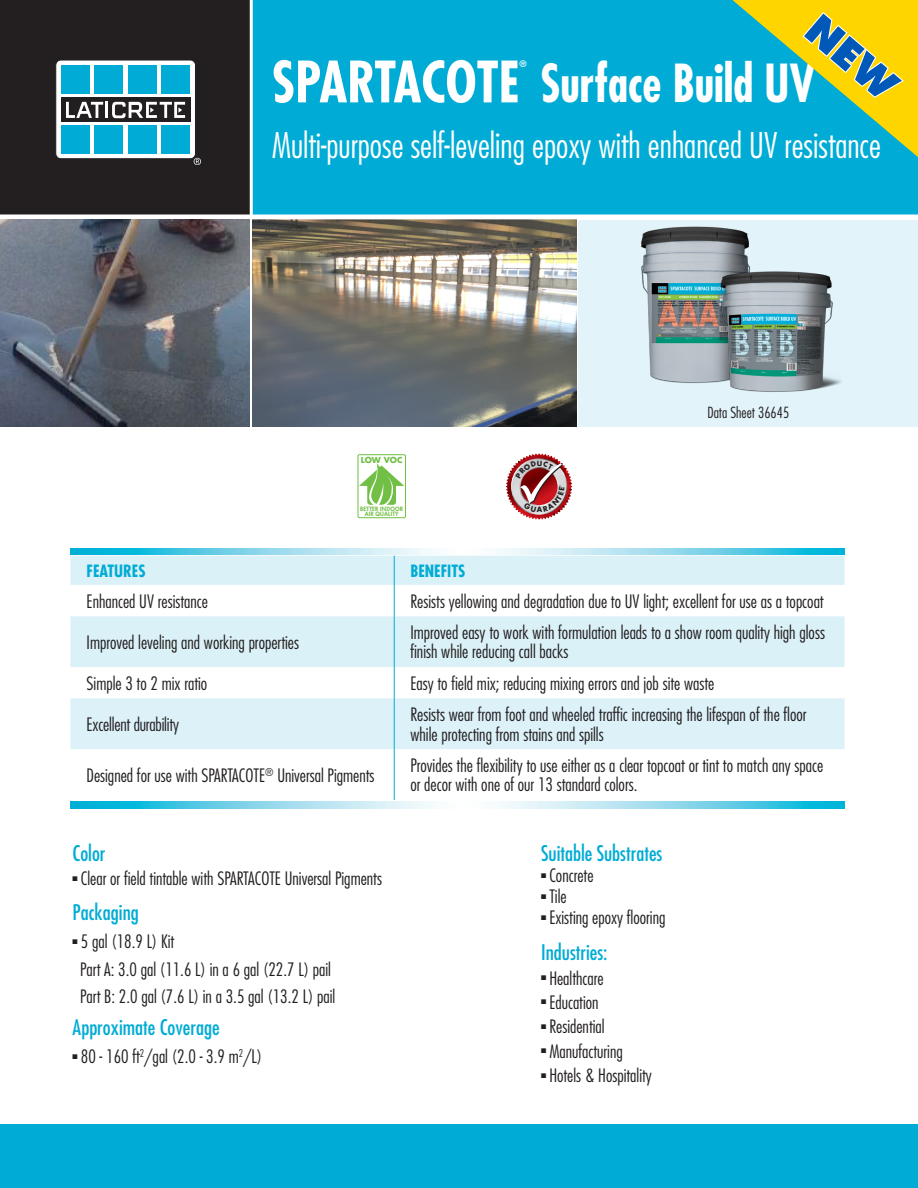
<style>
.page{position:relative;width:918px;height:1188px;background:#fff}
.page>*{position:absolute;margin:0;border:0;box-sizing:border-box;transform-origin:0 0}
.t1{font:700 condensed 51px "Futura";color:#fff;scale:.9 1}
.t2{font:300 condensed 34.5px "Futura";color:#fff}
.Features_Benies{font:condensed 21px "Futura";color:#00acd5}
.Features_Benies___te{font:300 condensed 18px/19.5px "Futura";color:#231f20}
.Bottom_Text{font:300 condensed 18px "Futura";color:#231f20}
.Features_Benies-2{font:300 condensed 18px "Futura";color:#231f20}
.Features_Benies-3{font:700 condensed 16.5px "Futura";color:#00acd5}
.Bottom_Text-2{font:300 condensed 15px "Futura";color:#231f20}
.t3{font:700 condensed 8.7px "Futura";color:#fff}
.t4{font:700 8.1px "Futura";color:#71bf44}
.t5{font:800 5.85px/5.2px "Futura";letter-spacing:.025em;color:#71bf44;text-align:center}
.s1{font-size:55.5px}
</style>
<div class="page">
<div style="left:579px;top:220px;width:339px;height:206px;background:#e2f4f9"></div>
<img style="left:253px;top:220px;width:323px;height:206px">
<div style="left:0;top:0;width:250px;height:217px;background:#231f20"></div>
<div style="left:253px;top:0;width:665px;height:217px;background:#00acd5"></div>
<div style="left:56px;top:60px;width:139px;height:99px;background:#fff;border-radius:5px"></div>
<div style="left:56px;top:60px;width:140px;height:99px;border:1px solid #231f20;border-radius:5px"></div>
<div style="left:61px;top:125px;width:28px;height:28px;background:#00acd5"></div>
<div style="left:95px;top:125px;width:28px;height:28px;background:#00acd5"></div>
<div style="left:128px;top:125px;width:28px;height:28px;background:#00acd5"></div>
<div style="left:162px;top:125px;width:28px;height:28px;background:#00acd5"></div>
<div style="left:61px;top:97px;width:129px;height:24px;background:#231f20"></div>
<hr style="left:105px;top:102px;width:3px;height:16px;background:#fff">
<svg style="left:66px;top:102px;width:37px;height:16px"></svg>
<svg style="left:112px;top:102px;width:73px;height:16px"></svg>
<div style="left:61px;top:65px;width:28px;height:29px;background:#00acd5"></div>
<div style="left:95px;top:65px;width:28px;height:29px;background:#00acd5"></div>
<div style="left:128px;top:65px;width:28px;height:29px;background:#00acd5"></div>
<div style="left:162px;top:65px;width:28px;height:29px;background:#00acd5"></div>
<svg style="left:194px;top:158px;width:7px;height:7px"></svg>
<img style="left:641px;top:226px;width:109px;height:157px">
<img style="left:712px;top:267px;width:129px;height:125px">
<div style="left:0;top:1124px;width:918px;height:64px;background:#00acd5"></div>
<div style="left:70px;top:556px;width:775px;height:29px;background:#daf1f7"></div>
<svg style="left:70px;top:585px;width:775px;height:215px"></svg>
<div style="left:70px;top:698px;width:775px;height:51px;background:#dcf1f8"></div>
<svg style="left:394px;top:556px;width:1px;height:29px"></svg>
<hr style="left:394px;top:585px;width:1px;height:31px;background:#00acd5">
<hr style="left:394px;top:616px;width:1px;height:51px;background:#00acd5">
<hr style="left:394px;top:667px;width:1px;height:31px;background:#00acd5">
<hr style="left:394px;top:698px;width:1px;height:51px;background:#00acd5">
<hr style="left:394px;top:749px;width:1px;height:51px;background:#00acd5">
<svg style="left:70px;top:548px;width:775px;height:7px;background:#8ad9ec"></svg>
<svg style="left:70px;top:802px;width:775px;height:7px;background:#8ad9ec"></svg>
<svg style="left:0;top:214px;width:918px;height:3px;background:#d6eaef"></svg>
<div style="left:358px;top:454px;width:48px;height:64px;border:1px solid #71bf44;border-radius:2px"></div>
<svg style="left:359px;top:463px;width:45px;height:42px"></svg>
<img style="left:0;top:220px;width:250px;height:206px">
<svg style="left:732px;top:0;width:186px;height:157px"></svg>
<svg style="left:506px;top:453px;width:66px;height:67px"></svg>
<p class="t1" style="left:272px;top:52px;width:606px"><span class="s1">SPARTACOTE</span> Surface Build UV</p>
<p class="t3" style="left:520px;top:59px;width:9px">®</p>
<p class="t2" style="left:272px;top:125px;width:611px">Multi-purpose self-leveling epoxy with enhanced UV resistance</p>
<p class="t4" style="left:361px;top:454px;width:43px">LOW VOC</p>
<p class="t5" style="left:360px;top:506px;width:44px">BETTER INDOOR<br>AIR QUALITY</p>
<p class="Bottom_Text-2" style="left:708px;top:404px;width:83px">Data Sheet 36645</p>
<p class="Features_Benies-3" style="left:87px;top:561px;width:61px">FEATURES</p>
<p class="Features_Benies-3" style="left:410px;top:561px;width:57px">BENEFITS</p>
<p class="Features_Benies___te" style="left:87px;top:591px;width:123px">Enhanced UV resistance</p>
<p class="Features_Benies___te" style="left:410px;top:591px;width:415px">Resists yellowing and degradation due to UV light; excellent for use as a topcoat</p>
<p class="Features_Benies___te" style="left:87px;top:632px;width:214px">Improved leveling and working properties</p>
<p class="Features_Benies___te" style="left:410px;top:622px;width:416px">Improved easy to work with formulation leads to a show room quality high gloss finish while reducing call backs</p>
<p class="Features_Benies___te" style="left:87px;top:673px;width:122px">Simple 3 to 2 mix ratio</p>
<p class="Features_Benies___te" style="left:410px;top:673px;width:306px">Easy to field mix; reducing mixing errors and job site waste</p>
<p class="Features_Benies___te" style="left:87px;top:714px;width:94px">Excellent durability</p>
<p class="Features_Benies___te" style="left:410px;top:705px;width:398px">Resists wear from foot and wheeled traffic increasing the lifespan of the floor while protecting from stains and spills</p>
<p class="Features_Benies___te" style="left:87px;top:765px;width:290px">Designed for use with SPARTACOTE<sup>®</sup> Universal Pigments</p>
<p class="Features_Benies___te" style="left:410px;top:755px;width:414px">Provides the flexibility to use either as a clear topcoat or tint to match any space or decor with one of our 13 standard colors.</p>
<p class="Features_Benies" style="left:73px;top:841px;width:34px">Color</p>
<p class="Bottom_Text" style="left:73px;top:868px;width:311px">■ Clear or field tintable with SPARTACOTE Universal Pigments</p>
<p class="Features_Benies" style="left:73px;top:900px;width:68px">Packaging</p>
<p class="Bottom_Text" style="left:73px;top:931px;width:103px">■ 5 gal (18.9 L) Kit</p>
<p class="Bottom_Text" style="left:80px;top:958px;width:252px">Part A: 3.0 gal (11.6 L) in a 6 gal (22.7 L) pail</p>
<p class="Bottom_Text" style="left:80px;top:986px;width:257px">Part B: 2.0 gal (7.6 L) in a 3.5 gal (13.2 L) pail</p>
<p class="Features_Benies" style="left:73px;top:1015px;width:149px">Approximate Coverage</p>
<p class="Bottom_Text" style="left:73px;top:1046px;width:191px">■ 80 - 160 ft<sup>2</sup>/gal (2.0 - 3.9 m<sup>2</sup>/L)</p>
<p class="Features_Benies" style="left:541px;top:841px;width:123px">Suitable Substrates</p>
<p class="Features_Benies-2" style="left:541px;top:865px;width:54px">■ Concrete</p>
<p class="Features_Benies-2" style="left:541px;top:886px;width:27px">■ Tile</p>
<p class="Features_Benies-2" style="left:541px;top:907px;width:126px">■ Existing epoxy flooring</p>
<p class="Features_Benies" style="left:541px;top:940px;width:68px">Industries:</p>
<p class="Bottom_Text" style="left:541px;top:967px;width:64px">■ Healthcare</p>
<p class="Bottom_Text" style="left:541px;top:992px;width:59px">■ Education</p>
<p class="Bottom_Text" style="left:541px;top:1016px;width:65px">■ Residential</p>
<p class="Bottom_Text" style="left:541px;top:1040px;width:83px">■ Manufacturing</p>
<p class="Bottom_Text" style="left:541px;top:1065px;width:112px">■ Hotels &amp; Hospitality</p>
</div>
